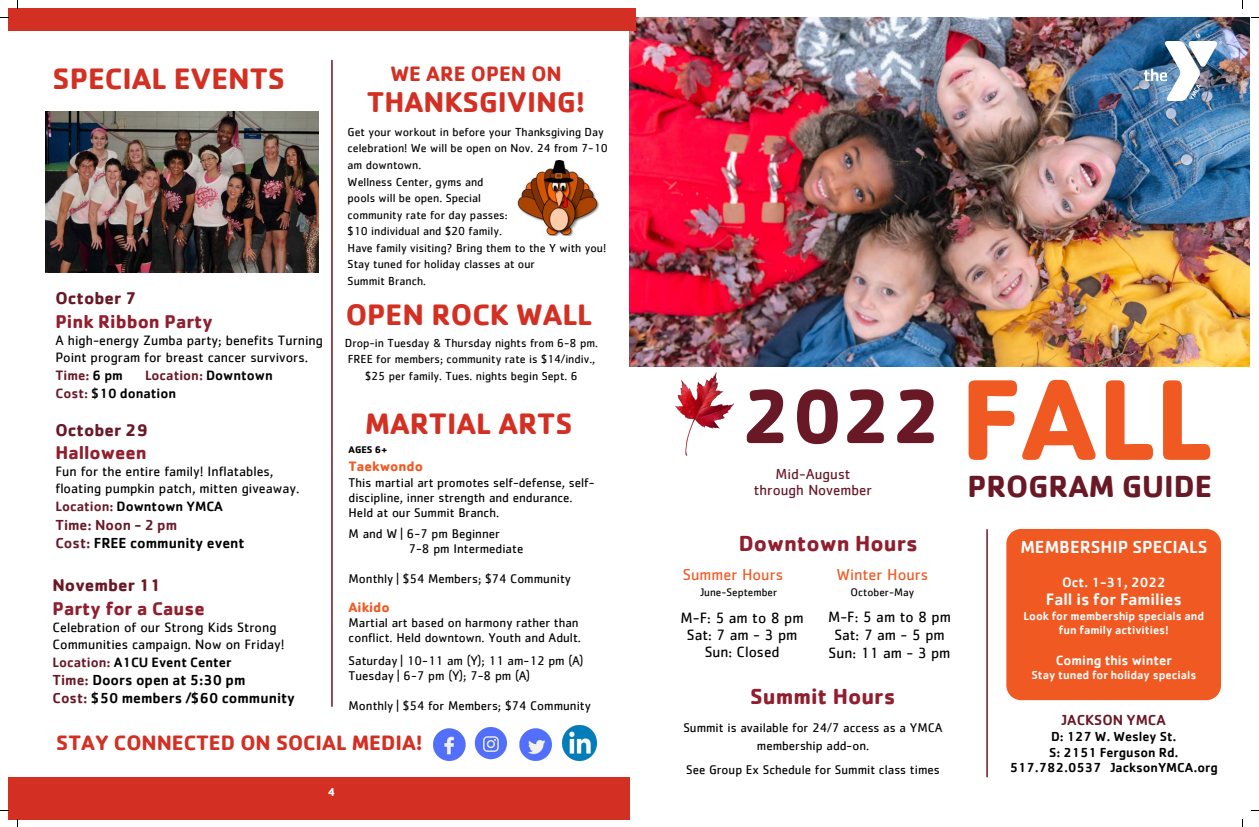
<style>
.page{position:relative;width:1259px;height:827px;background:#fff}
.page>*{position:absolute;margin:0;border:0;box-sizing:border-box;transform-origin:0 0}
.t1{font:700 78.8px "Cachet";color:#691826}
.t2{font:700 31.5px "Cachet";color:#691826}
.t3{font:700 30.5px "Cachet";color:#d32f23}
.t4{font:700 29.5px "Cachet";color:#d32f23}
.t5{font:700 22.5px "Cachet";color:#901e2e}
.t6{font:700 21.5px "Cachet";color:#d32f23}
.t7{font:700 19px "Cachet";color:#901e2e}
.t8{font:500 18px "Cachet";color:#fff}
.t9{font:700 17.5px "Cachet";color:#691826}
.t10{font:500 17px "Cachet";color:#fff}
.t11{font:16.3px "Cachet";color:#f15922}
.t12{font:15.4px/17.3px "Cachet";color:#000;text-align:center}
.t13{font:500 15px/18px "Cachet";color:#000}
.t14{font:500 15px/18px "Cachet";color:#691826}
.t15{font:15px/15.8px "Cachet";color:#691826;text-align:center}
.t16{font:14px/17.6px "Cachet";color:#000}
.t17{font:500 14px/17.2px "Cachet";color:#000}
.t18{font:500 14px "Cachet";color:#fff}
.t19{font:700 14px "Cachet";color:#f15922}
.t20{font:500 13.5px/15.8px "Cachet";color:#000;text-align:center}
.t21{font:13px/15px "Cachet";color:#000}
.t22{font:12px/16.5px "Cachet";color:#000;text-align:center}
.t23{font:500 12px/13.5px "Cachet";color:#fff;text-align:center}
.t24{font:700 11.8px "Cachet";color:#fff}
.t25{font:11.3px "Cachet";color:#000}
.t26{font:700 10px "Cachet";color:#000}
.s1{font-weight:500;color:#691826}
.s2{font-weight:500}
.s3{color:#691826}
.s4{color:#000}
.s5{font-size:118.9px;color:#f15922}
</style>
<div class="page">
<div style="left:8px;top:777px;width:622px;height:41px;background:#d32f23"></div>
<img style="left:629px;top:17px;width:620px;height:349px">
<img style="left:1143px;top:41px;width:77px;height:60px">
<hr style="left:986px;top:529px;width:1px;height:247px;background:#691826">
<div style="left:1006px;top:528px;width:214px;height:171px;background:#f15922;border-radius:15px"></div>
<hr style="left:331px;top:60px;width:1px;height:645px;background:#691826">
<img style="left:46px;top:111px;width:272px;height:161px">
<img style="left:474px;top:727px;width:32px;height:33px">
<img style="left:433px;top:728px;width:33px;height:31px">
<img style="left:519px;top:728px;width:32px;height:31px">
<img style="left:675px;top:372px;width:57px;height:83px">
<img style="left:562px;top:725px;width:34px;height:34px">
<img style="left:517px;top:160px;width:82px;height:75px">
<div style="left:8px;top:8px;width:627px;height:23px;background:#d32f23"></div>
<h3 class="t3" style="left:53px;top:59px;width:234px">SPECIAL EVENTS</h3>
<h3 class="t9" style="left:55px;top:287px;width:83px">October 7</h3>
<h3 class="t7" style="left:55px;top:309px;width:159px">Pink Ribbon Party</h3>
<p class="t16" style="left:55px;top:332px;width:269px">A high-energy Zumba party; benefits Turning<br>Point program for breast cancer survivors.<br><span class="s1">Time:</span> <span class="s2">6 pm</span></p>
<p class="t17" style="left:55px;top:366px;width:219px;text-indent:90px"><span class="s3">Location:</span> Downtown<br><span class="s3">Cost:</span> $10 donation</p>
<h3 class="t9" style="left:55px;top:418px;width:94px">October 29</h3>
<h3 class="t7" style="left:55px;top:440px;width:93px">Halloween</h3>
<p class="t16" style="left:55px;top:463px;width:245px">Fun for the entire family! Inflatables, floating pumpkin patch, mitten giveaway.<br><span class="s1">Location:</span> <span class="s2">Downtown YMCA</span></p>
<p class="t14" style="left:55px;top:514px;width:190px">Time: Noon - 2 pm<br>Cost: <span class="s4">FREE community event</span></p>
<h3 class="t9" style="left:53px;top:573px;width:110px">November 11</h3>
<h3 class="t7" style="left:53px;top:595px;width:153px">Party for a Cause</h3>
<p class="t16" style="left:53px;top:618px;width:233px">Celebration of our Strong Kids Strong<br>Communities campaign. Now on Friday!<br><span class="s1">Location:</span> <span class="s2">A1CU Event Center</span></p>
<p class="t13" style="left:53px;top:670px;width:244px"><span class="s3">Time:</span> Doors open at 5:30 pm<br><span class="s3">Cost:</span> $50 members /$60 community</p>
<h3 class="t6" style="left:390px;top:59px;width:173px">WE ARE OPEN ON</h3>
<h3 class="t4" style="left:367px;top:82px;width:220px">THANKSGIVING!</h3>
<p class="t22" style="left:347px;top:124px;width:261px;text-align:left">Get your workout in before your Thanksgiving Day celebration! We will be open on Nov. 24 from 7-10 am downtown.<br>Wellness Center, gyms and<br>pools will be open. Special<br>community rate for day passes:<br>$10 individual and $20 family.<br>Have family visiting? Bring them to the Y with you!<br>Stay tuned for holiday classes at our<br>Summit Branch.</p>
<h3 class="t3" style="left:345px;top:295px;width:247px">OPEN ROCK WALL</h3>
<p class="t22" style="left:345px;top:335px;width:255px">Drop-in Tuesday &amp; Thursday nights from 6-8 pm.<br>FREE for members; community rate is $14/indiv., $25 per family. Tues. nights begin Sept. 6</p>
<h3 class="t3" style="left:365px;top:403px;width:209px">MARTIAL ARTS</h3>
<p class="t26" style="left:348px;top:443px;width:40px">AGES 6+</p>
<p class="t19" style="left:348px;top:456px;width:76px">Taekwondo</p>
<p class="t21" style="left:348px;top:475px;width:247px">This martial art promotes self-defense, self&shy;discipline, inner strength and endurance.<br>Held at our Summit Branch.</p>
<p class="t21" style="left:408px;top:526px;width:116px;text-indent:-60px">M and W | 6-7 pm Beginner<br>7-8 pm Intermediate</p>
<p class="t21" style="left:348px;top:571px;width:224px">Monthly | $54 Members; $74 Community</p>
<p class="t19" style="left:348px;top:597px;width:43px">Aikido</p>
<p class="t21" style="left:348px;top:615px;width:234px">Martial art based on harmony rather than conflict. Held downtown. Youth and Adult.</p>
<p class="t21" style="left:348px;top:653px;width:236px">Saturday | 10-11 am (Y); 11 am-12 pm (A)<br>Tuesday | 6-7 pm (Y); 7-8 pm (A)</p>
<p class="t21" style="left:348px;top:698px;width:244px">Monthly | $54 for Members; $74 Community</p>
<h3 class="t6" style="left:56px;top:728px;width:368px">STAY CONNECTED ON SOCIAL MEDIA!</h3>
<p class="t24" style="left:327px;top:784px;width:9px">4</p>
<h1 class="t1" style="left:742px;top:365px;width:471px">2022 <span class="s5">FALL</span></h1>
<h2 class="t2" style="left:967px;top:465px;width:246px">PROGRAM GUIDE</h2>
<h3 class="t5" style="left:738px;top:528px;width:180px">Downtown Hours</h3>
<p class="t11" style="left:682px;top:567px;width:102px">Summer Hours</p>
<p class="t12" style="left:680px;top:609px;width:124px">M-F: 5 am to 8 pm<br>Sat: 7 am - 3 pm<br>Sun: Closed</p>
<p class="t15" style="left:753px;top:466px;width:120px">Mid-August through November</p>
<h3 class="t8" style="left:1020px;top:535px;width:188px">MEMBERSHIP SPECIALS</h3>
<p class="t18" style="left:1061px;top:572px;width:105px">Oct. 1-31, 2022</p>
<h3 class="t10" style="left:1045px;top:588px;width:137px">Fall is for Families</h3>
<p class="t23" style="left:1023px;top:608px;width:182px">Look for membership specials and fun family activities!</p>
<p class="t18" style="left:1055px;top:650px;width:118px">Coming this winter</p>
<p class="t23" style="left:1031px;top:667px;width:166px">Stay tuned for holiday specials</p>
<p class="t14" style="left:1061px;top:710px;width:105px">JACKSON YMCA</p>
<p class="t20" style="left:1009px;top:727px;width:209px">D: 127 W. Wesley St.<br>S: 2151 Ferguson Rd.<br>517.782.0537 JacksonYMCA.org</p>
<p class="t11" style="left:836px;top:567px;width:93px">Winter Hours</p>
<p class="t12" style="left:828px;top:607px;width:124px;line-height:18px">M-F: 5 am to 8 pm<br>Sat: 7 am - 5 pm<br>Sun: 11 am - 3 pm</p>
<p class="t25" style="left:700px;top:586px;width:78px">June-September</p>
<p class="t25" style="left:850px;top:586px;width:65px">October-May</p>
<h3 class="t5" style="left:750px;top:681px;width:147px">Summit Hours</h3>
<p class="t21" style="left:683px;top:718px;width:261px;line-height:18px;text-align:center">Summit is available for 24/7 access as a YMCA membership add-on.</p>
<p class="t21" style="left:686px;top:762px;width:255px">See Group Ex Schedule for Summit class times</p>
</div>
